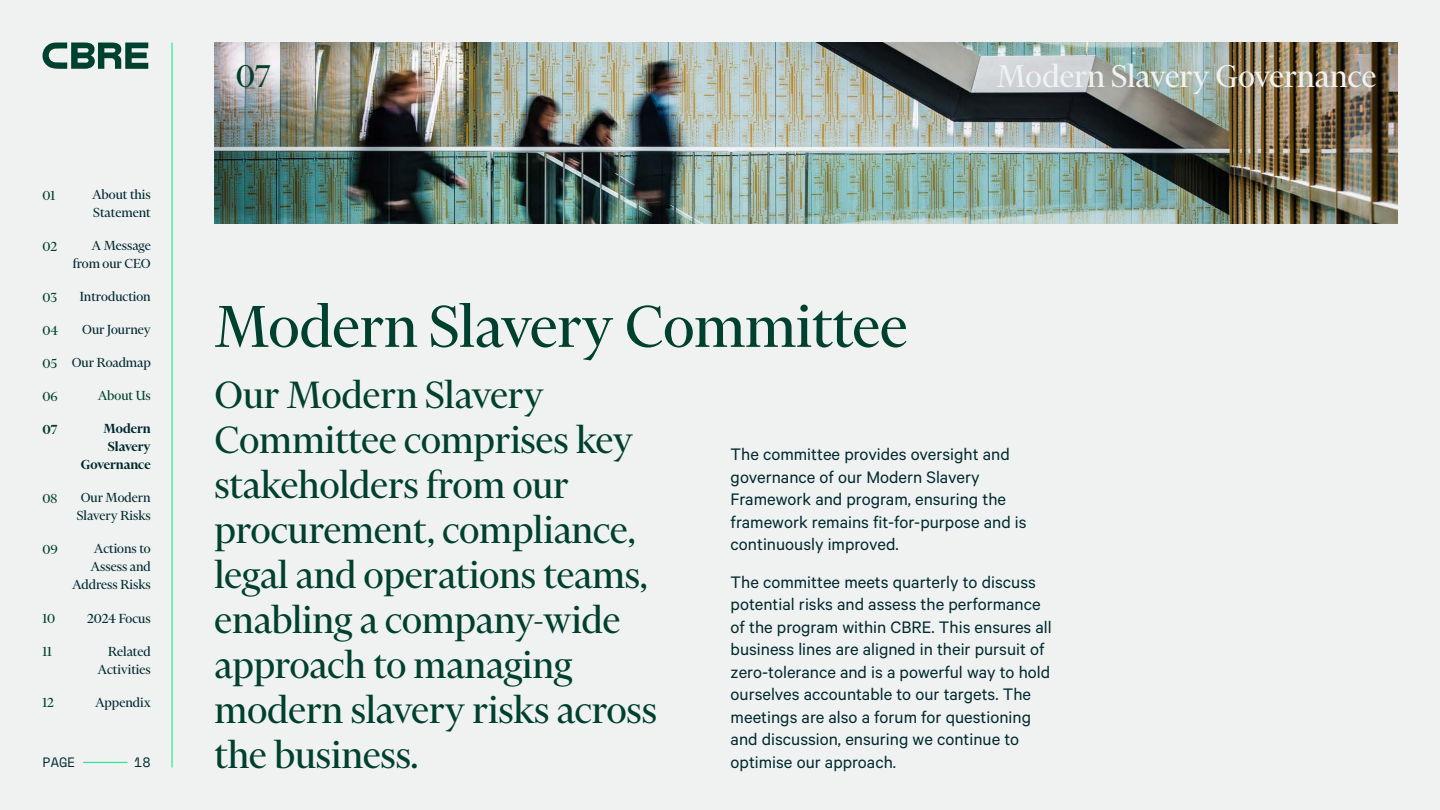
<style>
.page{position:relative;width:1440px;height:810px;background:#f0f2f2}
.page>*{position:absolute;margin:0;border:0;box-sizing:border-box;transform-origin:0 0}
.t1{font:67.5px "Financier Display";color:#00402e}
.t2{font:43.5px/45px "Financier Display";color:#00402e}
.t3{font:36px "Financier Display";color:#f0f2f2}
.t4{font:36px "Financier Display";color:#00402e}
.t5{font:18.75px/22.5px "Calibre";color:#00292e}
.t6{font:15px/18px "Financier Display";color:#00292e;text-align:right}
.t7{font:15px "Financier Display";color:#00402e}
.t8{font:600 15px/18px "Financier Display";color:#00292e;text-align:right}
.t9{font:600 15px "Financier Display";color:#00402e}
.t10{font:13.5px "Space Mono";color:#00292e}
</style>
<div class="page">
<svg style="left:43px;top:43px;width:105px;height:26px"></svg>
<hr style="left:83px;top:762px;width:45px;height:1px;background:#00e880">
<hr style="left:172px;top:43px;width:1px;height:724px;background:#00e880">
<img style="left:215px;top:43px;width:1182px;height:181px">
<p class="t7" style="left:43px;top:187px;width:14px">01</p>
<p class="t7" style="left:43px;top:238px;width:16px">02</p>
<p class="t7" style="left:43px;top:289px;width:16px">03</p>
<p class="t7" style="left:43px;top:322px;width:18px">04</p>
<p class="t7" style="left:43px;top:355px;width:16px">05</p>
<p class="t7" style="left:43px;top:388px;width:17px">06</p>
<p class="t9" style="left:43px;top:419px;width:17px">07</p>
<p class="t7" style="left:43px;top:490px;width:16px">08</p>
<p class="t7" style="left:43px;top:541px;width:17px">09</p>
<p class="t7" style="left:43px;top:610px;width:14px">10</p>
<p class="t7" style="left:43px;top:643px;width:11px">11</p>
<p class="t7" style="left:43px;top:694px;width:13px">12</p>
<p class="t6" style="left:92px;top:186px;width:60px;text-align:left">About this<br>Statement</p>
<p class="t6" style="left:73px;top:237px;width:80px">A Message from our CEO</p>
<p class="t6" style="left:80px;top:288px;width:73px">Introduction</p>
<p class="t6" style="left:82px;top:321px;width:70px">Our Journey</p>
<p class="t6" style="left:72px;top:354px;width:81px">Our Roadmap</p>
<p class="t7" style="left:98px;top:388px;width:54px">About Us</p>
<p class="t8" style="left:81px;top:419px;width:71px">Modern<br>Slavery<br>Governance</p>
<p class="t6" style="left:77px;top:489px;width:75px;text-align:left">Our Modern<br>Slavery Risks</p>
<p class="t6" style="left:72px;top:540px;width:80px">Actions to<br>Assess and<br>Address Risks</p>
<p class="t6" style="left:87px;top:609px;width:65px">2024 Focus</p>
<p class="t6" style="left:98px;top:642px;width:55px">Related<br>Activities</p>
<p class="t6" style="left:95px;top:693px;width:57px">Appendix</p>
<p class="t10" style="left:43px;top:753px;width:35px">PAGE</p>
<p class="t10" style="left:134px;top:753px;width:18px">18</p>
<h3 class="t4" style="left:236px;top:58px;width:36px">07</h3>
<h3 class="t3" style="left:997px;top:58px;width:381px">Modern Slavery Governance</h3>
<h1 class="t1" style="left:215px;top:291px;width:694px">Modern Slavery Committee</h1>
<h2 class="t2" style="left:215px;top:372px;width:444px">Our Modern Slavery<br>Committee comprises key stakeholders from our procurement, compliance, legal and operations teams, enabling a company-wide approach to managing modern slavery risks across the business.</h2>
<p class="t5" style="left:731px;top:443px;width:298px">The committee provides oversight and governance of our Modern Slavery Framework and program, ensuring the framework remains fit-for-purpose and is continuously improved.</p>
<p class="t5" style="left:731px;top:570px;width:323px">The committee meets quarterly to discuss potential risks and assess the performance of the program within CBRE. This ensures all business lines are aligned in their pursuit of zero-tolerance and is a powerful way to hold ourselves accountable to our targets. The meetings are also a forum for questioning and discussion, ensuring we continue to optimise our approach.</p>
</div>
